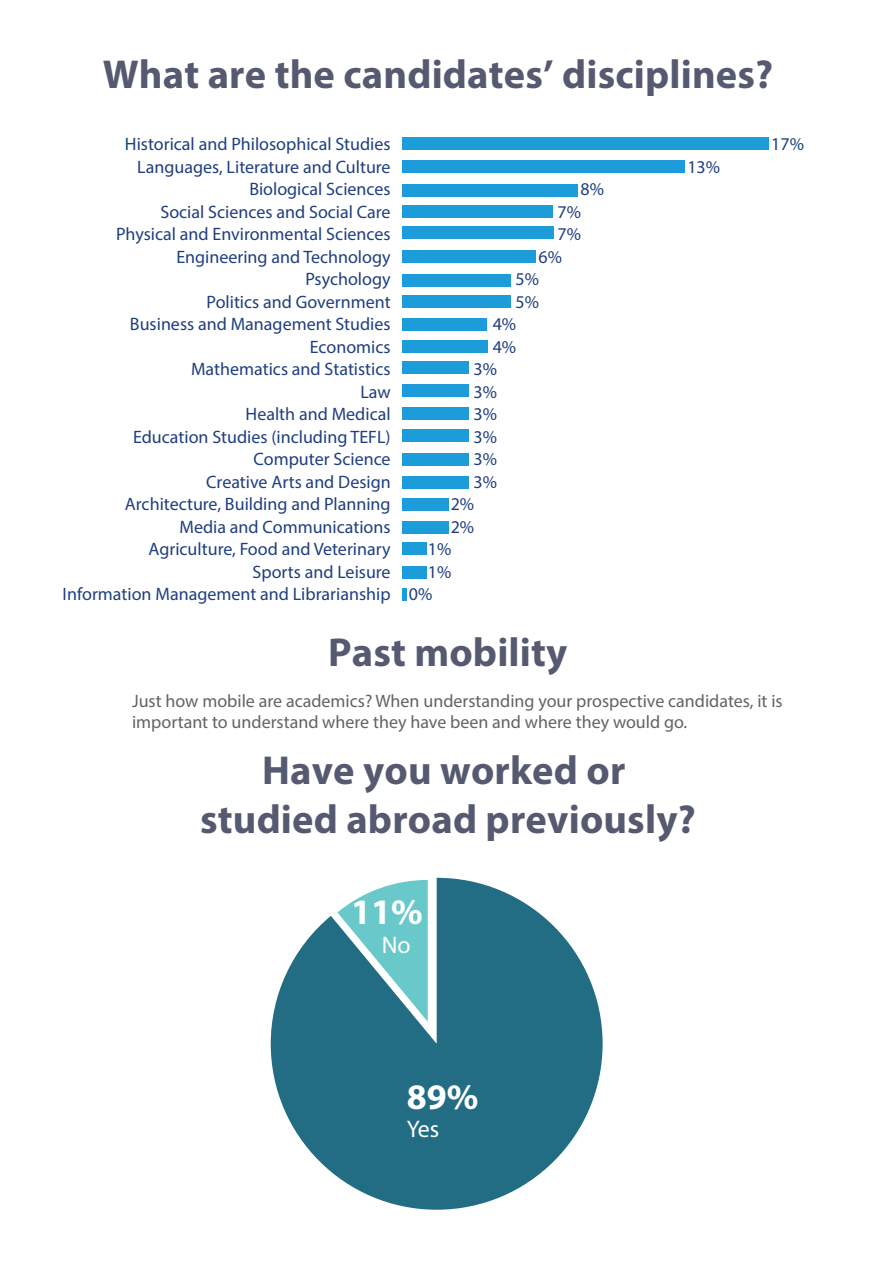
<style>
.page{position:relative;width:893px;height:1265px;background:#fff}
.page>*{position:absolute;margin:0;border:0;box-sizing:border-box;transform-origin:0 0}
.t1{font:700 40.5px/48.6px "Myriad Pro";letter-spacing:.005em;color:#565a71;text-align:center}
.t2{font:700 36px "Myriad Pro";color:#fff}
.t3{font:24px "Myriad Pro";color:#fff}
.t4{font:18px/22.5px "Myriad Pro";color:#203f7f;text-align:right}
.t5{font:18px/21.6px "Myriad Pro";color:#636366}
</style>
<div class="page">
<div style="left:403px;top:160px;width:282px;height:12px;background:#1c9cd8"></div>
<div style="left:403px;top:137px;width:366px;height:12px;background:#1c9cd8"></div>
<div style="left:403px;top:184px;width:175px;height:12px;background:#1c9cd8"></div>
<div style="left:403px;top:205px;width:150px;height:12px;background:#1c9cd8"></div>
<div style="left:403px;top:226px;width:151px;height:12px;background:#1c9cd8"></div>
<div style="left:403px;top:250px;width:133px;height:12px;background:#1c9cd8"></div>
<div style="left:403px;top:295px;width:108px;height:12px;background:#1c9cd8"></div>
<div style="left:403px;top:274px;width:108px;height:12px;background:#1c9cd8"></div>
<div style="left:403px;top:362px;width:66px;height:12px;background:#1c9cd8"></div>
<div style="left:403px;top:341px;width:85px;height:12px;background:#1c9cd8"></div>
<div style="left:403px;top:318px;width:84px;height:12px;background:#1c9cd8"></div>
<div style="left:403px;top:384px;width:66px;height:12px;background:#1c9cd8"></div>
<div style="left:403px;top:542px;width:24px;height:12px;background:#1c9cd8"></div>
<div style="left:403px;top:521px;width:46px;height:12px;background:#1c9cd8"></div>
<div style="left:403px;top:407px;width:66px;height:12px;background:#1c9cd8"></div>
<div style="left:403px;top:430px;width:66px;height:12px;background:#1c9cd8"></div>
<div style="left:403px;top:454px;width:66px;height:12px;background:#1c9cd8"></div>
<hr style="left:403px;top:589px;width:4px;height:12px;background:#1c9cd8">
<div style="left:403px;top:566px;width:24px;height:12px;background:#1c9cd8"></div>
<div style="left:403px;top:476px;width:66px;height:12px;background:#1c9cd8"></div>
<div style="left:403px;top:499px;width:46px;height:12px;background:#1c9cd8"></div>
<svg style="left:271px;top:877px;width:332px;height:332px;fill:#226d84"></svg>
<svg style="left:337px;top:880px;width:91px;height:141px;background:#69b4bb"></svg>
<h1 class="t1" style="left:103px;top:49px;width:672px">What are the candidates’ disciplines?</h1>
<p class="t4" style="left:63px;top:133px;width:329px">Historical and Philosophical Studies<br>Languages, Literature and Culture<br>Biological Sciences<br>Social Sciences and Social Care<br>Physical and Environmental Sciences<br>Engineering and Technology<br>Psychology<br>Politics and Government<br>Business and Management Studies<br>Economics<br>Mathematics and Statistics<br>Law<br>Health and Medical<br>Education Studies (including TEFL)<br>Computer Science<br>Creative Arts and Design<br>Architecture, Building and Planning<br>Media and Communications<br>Agriculture, Food and Veterinary<br>Sports and Leisure<br>Information Management and Librarianship</p>
<p class="t4" style="left:771px;top:133px;width:34px">17%</p>
<p class="t4" style="left:687px;top:155px;width:34px">13%</p>
<p class="t4" style="left:580px;top:178px;width:25px">8%</p>
<p class="t4" style="left:558px;top:200px;width:25px">7%</p>
<p class="t4" style="left:558px;top:223px;width:25px">7%</p>
<p class="t4" style="left:538px;top:245px;width:25px">6%</p>
<p class="t4" style="left:516px;top:268px;width:25px">5%</p>
<p class="t4" style="left:516px;top:290px;width:25px">5%</p>
<p class="t4" style="left:493px;top:313px;width:25px">4%</p>
<p class="t4" style="left:493px;top:335px;width:25px">4%</p>
<p class="t4" style="left:474px;top:358px;width:25px">3%</p>
<p class="t4" style="left:474px;top:380px;width:25px">3%</p>
<p class="t4" style="left:474px;top:403px;width:25px">3%</p>
<p class="t4" style="left:474px;top:425px;width:25px">3%</p>
<p class="t4" style="left:474px;top:448px;width:25px">3%</p>
<p class="t4" style="left:474px;top:470px;width:25px">3%</p>
<p class="t4" style="left:451px;top:493px;width:25px">2%</p>
<p class="t4" style="left:451px;top:515px;width:25px">2%</p>
<p class="t4" style="left:428px;top:538px;width:25px">1%</p>
<p class="t4" style="left:428px;top:560px;width:25px">1%</p>
<p class="t4" style="left:409px;top:583px;width:25px">0%</p>
<h1 class="t1" style="left:328px;top:626px;width:241px">Past mobility</h1>
<p class="t5" style="left:132px;top:689px;width:652px">Just how mobile are academics? When understanding your prospective candidates, it is important to understand where they have been and where they would go.</p>
<h1 class="t1" style="left:200px;top:745px;width:497px">Have you worked or studied abroad previously?</h1>
<h2 class="t2" style="left:351px;top:888px;width:73px">11%</h2>
<h3 class="t3" style="left:382px;top:930px;width:31px">No</h3>
<h2 class="t2" style="left:407px;top:1073px;width:73px">89%</h2>
<h3 class="t3" style="left:407px;top:1114px;width:34px">Yes</h3>
</div>
